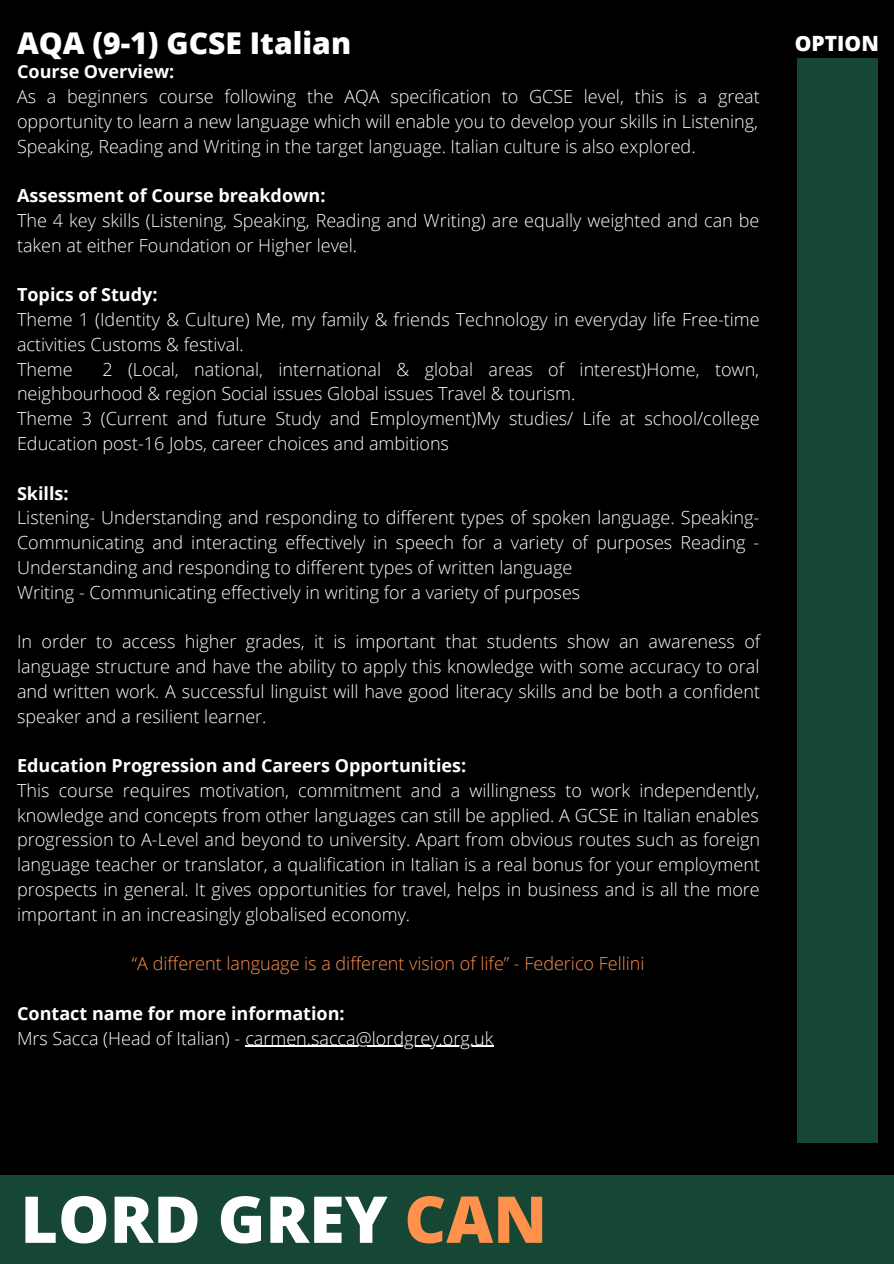
<style>
.page{position:relative;width:894px;height:1264px;background:#fff}
.page>*{position:absolute;margin:0;border:0;box-sizing:border-box;transform-origin:0 0}
.t1{font:800 64.65px "Open Sans";color:#fff}
.t2{font:800 30px "Open Sans";color:#fff}
.t3{font:800 21px "Open Sans";color:#fff}
.t4{font:300 18px/24.8px "Open Sans";color:#fff}
.t5{font:700 18px "Open Sans";color:#fff}
.t6{font:300 18px "Open Sans";color:#ff914d}
.s1{color:#ff914d}
</style>
<div class="page">
<div style="left:0;top:0;width:893px;height:1263px;background:#000"></div>
<div style="left:0;top:1175px;width:893px;height:88px;background:#154734"></div>
<hr style="left:245px;top:1045px;width:248px;height:1px;background:#fff">
<div style="left:797px;top:58px;width:80px;height:1084px;background:#154734"></div>
<h2 class="t2" style="left:17px;top:22px;width:335px">AQA (9-1) GCSE Italian</h2>
<p class="t3" style="left:794px;top:28px;width:85px">OPTION</p>
<p class="t5" style="left:17px;top:59px;width:159px">Course Overview:</p>
<p class="t4" style="left:17px;top:84px;width:744px;text-align:justify">As a beginners course following the AQA specification to GCSE level, this is a great opportunity to learn a new language which will enable you to develop your skills in Listening, Speaking, Reading and Writing in the target language. Italian culture is also explored.</p>
<p class="t5" style="left:17px;top:183px;width:310px">Assessment of Course breakdown:</p>
<p class="t4" style="left:17px;top:207px;width:743px">The 4 key skills (Listening, Speaking, Reading and Writing) are equally weighted and can be taken at either Foundation or Higher level.</p>
<p class="t5" style="left:17px;top:282px;width:142px">Topics of Study:</p>
<p class="t4" style="left:17px;top:307px;width:744px">Theme 1 (Identity &amp; Culture) Me, my family &amp; friends Technology in everyday life Free-time activities Customs &amp; festival.<br>Theme</p>
<p class="t4" style="left:17px;top:356px;width:744px;text-indent:85px">2 (Local, national, international &amp; global areas of interest)Home, town, neighbourhood &amp; region Social issues Global issues Travel &amp; tourism.<br>Theme 3 (Current and future Study and Employment)My studies/ Life at school/college Education post-16 Jobs, career choices and ambitions</p>
<p class="t5" style="left:17px;top:480px;width:53px">Skills:</p>
<p class="t4" style="left:17px;top:505px;width:743px">Listening- Understanding and responding to different types of spoken language. Speaking-Communicating and interacting effectively in speech for a variety of purposes Reading - Understanding and responding to different types of written language<br>Writing - Communicating effectively in writing for a variety of purposes</p>
<p class="t4" style="left:17px;top:629px;width:744px;text-align:justify">In order to access higher grades, it is important that students show an awareness of language structure and have the ability to apply this knowledge with some accuracy to oral and written work. A successful linguist will have good literacy skills and be both a confident speaker and a resilient learner.</p>
<p class="t5" style="left:17px;top:753px;width:450px">Education Progression and Careers Opportunities:</p>
<p class="t4" style="left:17px;top:777px;width:744px;text-align:justify">This course requires motivation, commitment and a willingness to work independently, knowledge and concepts from other languages can still be applied. A GCSE in Italian enables progression to A-Level and beyond to university. Apart from obvious routes such as foreign language teacher or translator, a qualification in Italian is a real bonus for your employment prospects in general. It gives opportunities for travel, helps in business and is all the more important in an increasingly globalised economy.</p>
<p class="t6" style="left:132px;top:951px;width:514px">“A different language is a different vision of life” - Federico Fellini</p>
<p class="t5" style="left:17px;top:1000px;width:329px">Contact name for more information:</p>
<p class="t4" style="left:17px;top:1025px;width:478px">Mrs Sacca (Head of Italian) - carmen.sacca@lordgrey.org.uk</p>
<h1 class="t1" style="left:20px;top:1173px;width:528px">LORD GREY <span class="s1">CAN</span></h1>
</div>
